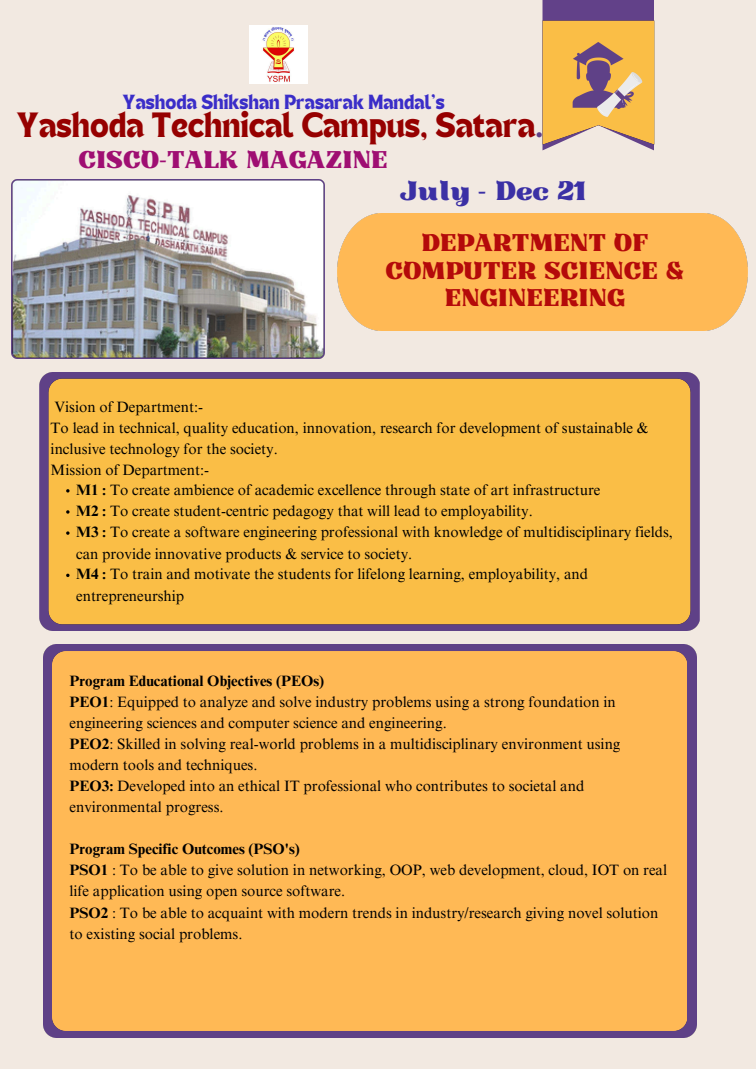
<style>
.page{position:relative;width:756px;height:1069px;background:#f2e9e1}
.page>*{position:absolute;margin:0;border:0;box-sizing:border-box;transform-origin:0 0}
.t1{font:26.5px "Kaftus";color:#3b30a5}
.t2{font:25.4px "TANHEADLINE";color:#960000}
.t3{font:24px/27.4px "Kaftus";color:#b40a0a;text-align:center}
.t4{font:24px "Kaftus";color:#9f0e72}
.t5{font:15px/21px "Times NRMT Pro";color:#000}
.t6{font:14.8px "TANHEADLINE";color:#3a2dc8}
.s1{color:#624189}
.s2{font-weight:700}
</style>
<div class="page">
<div style="left:40px;top:372px;width:659px;height:259px;background:#5f4187"></div>
<div style="left:43px;top:644px;width:653px;height:393px;background:#5f4187"></div>
<div style="left:338px;top:213px;width:409px;height:118px;background:#ffb955"></div>
<svg style="left:543px;top:0;width:111px;height:150px"></svg>
<img style="left:12px;top:179px;width:312px;height:179px">
<div style="left:52px;top:651px;width:635px;height:379px;background:#ffb955"></div>
<div style="left:47px;top:377px;width:646px;height:249px;background:#fabe46"></div>
<img style="left:542px;top:18px;width:113px;height:128px">
<img style="left:249px;top:25px;width:58px;height:58px">
<p class="t6" style="left:123px;top:93px;width:324px">Yashoda Shikshan Prasarak Mandal's</p>
<p class="t2" style="left:16px;top:111px;width:528px">Yashoda Technical Campus, Satara<span class="s1">.</span></p>
<p class="t4" style="left:78px;top:144px;width:311px">CISCO-TALK MAGAZINE</p>
<p class="t1" style="left:399px;top:174px;width:188px">July - Dec 21</p>
<p class="t3" style="left:385px;top:230px;width:301px">DEPARTMENT OF<br>COMPUTER SCIENCE &amp;<br>ENGINEERING</p>
<p class="t5" style="left:51px;top:398px;width:599px">Vision of Department:-<br>To lead in technical, quality education, innovation, research for development of sustainable &amp; inclusive technology for the society.<br>Mission of Department:-</p>
<h1 class="t5" style="left:76px;top:481px;width:526px"><span class="s2">M1 :</span> To create ambience of academic excellence through state of art infrastructure</h1>
<p class="t5" style="left:76px;top:502px;width:458px"><span class="s2">M2 :</span> To create student-centric pedagogy that will lead to employability.</p>
<p class="t5" style="left:76px;top:523px;width:598px"><span class="s2">M3 :</span> To create a software engineering professional with knowledge of multidisciplinary fields,</p>
<h2 class="t5" style="left:76px;top:545px;width:338px">can provide innovative products &amp; service to society.</h2>
<h1 class="t5" style="left:76px;top:565px;width:514px"><span class="s2">M4 :</span> To train and motivate the students for lifelong learning, employability, and</h1>
<p class="t5" style="left:76px;top:587px;width:110px">entrepreneurship</p>
<p class="t5" style="left:70px;top:673px;width:552px"><span class="s2">Program Educational Objectives (PEOs)<br>PEO1</span>: Equipped to analyze and solve industry problems using a strong foundation in engineering sciences and computer science and engineering.<br><span class="s2">PEO2</span>: Skilled in solving real-world problems in a multidisciplinary environment using modern tools and techniques.<br><span class="s2">PEO3:</span> Developed into an ethical IT professional who contributes to societal and environmental progress.</p>
<p class="t5" style="left:70px;top:841px;width:599px"><span class="s2">Program Specific Outcomes (PSO's)<br>PSO1</span> : To be able to give solution in networking, OOP, web development, cloud, IOT on real life application using open source software.<br><span class="s2">PSO2</span> : To be able to acquaint with modern trends in industry/research giving novel solution to existing social problems.</p>
</div>
